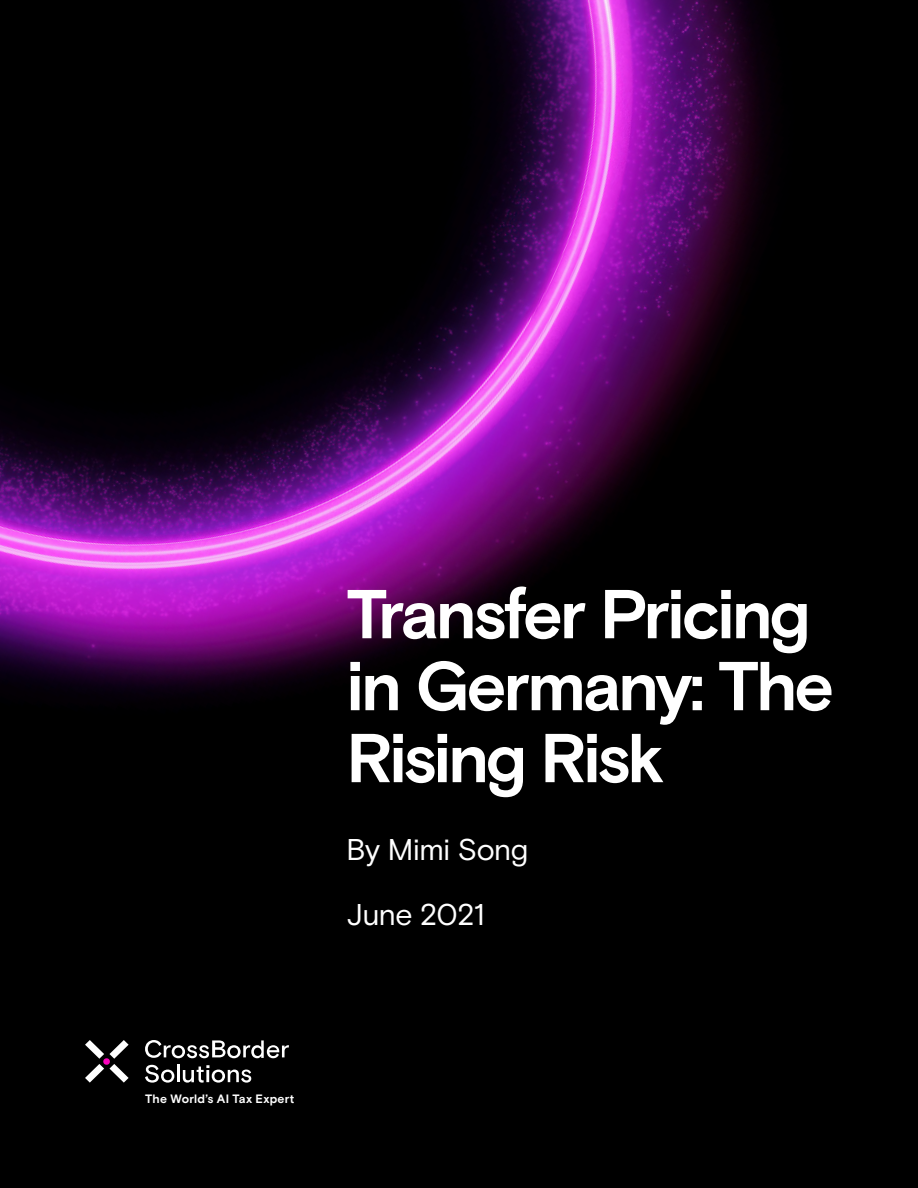
<style>
.page{position:relative;width:918px;height:1188px;background:#fff}
.page>*{position:absolute;margin:0;border:0;box-sizing:border-box;transform-origin:0 0}
.t1{font:700 69px/72px "Basis Grotesque Pro";letter-spacing:-.04em;color:#fff}
.t2{font:30px/64.9px "Basis Grotesque Pro";letter-spacing:-.015em;color:#fff}
.t3{font:700 12.15px "Basis Grotesque Pro";letter-spacing:.015em;color:#fff}
</style>
<div class="page">
<img style="left:0;top:0;width:918px;height:1188px">
<svg style="left:145px;top:1040px;width:144px;height:18px"></svg>
<svg style="left:145px;top:1065px;width:29px;height:18px"></svg>
<hr style="left:177px;top:1065px;width:3px;height:17px;background:#fff">
<svg style="left:183px;top:1065px;width:68px;height:18px"></svg>
<svg style="left:85px;top:1040px;width:44px;height:43px"></svg>
<p class="t1" style="left:346px;top:581px;width:489px">Transfer Pricing in Germany: The<br>Rising Risk</p>
<p class="t2" style="left:346px;top:817px;width:183px">By Mimi Song<br>June 2021</p>
<p class="t3" style="left:145px;top:1092px;width:151px">The World’s AI Tax Expert</p>
</div>
